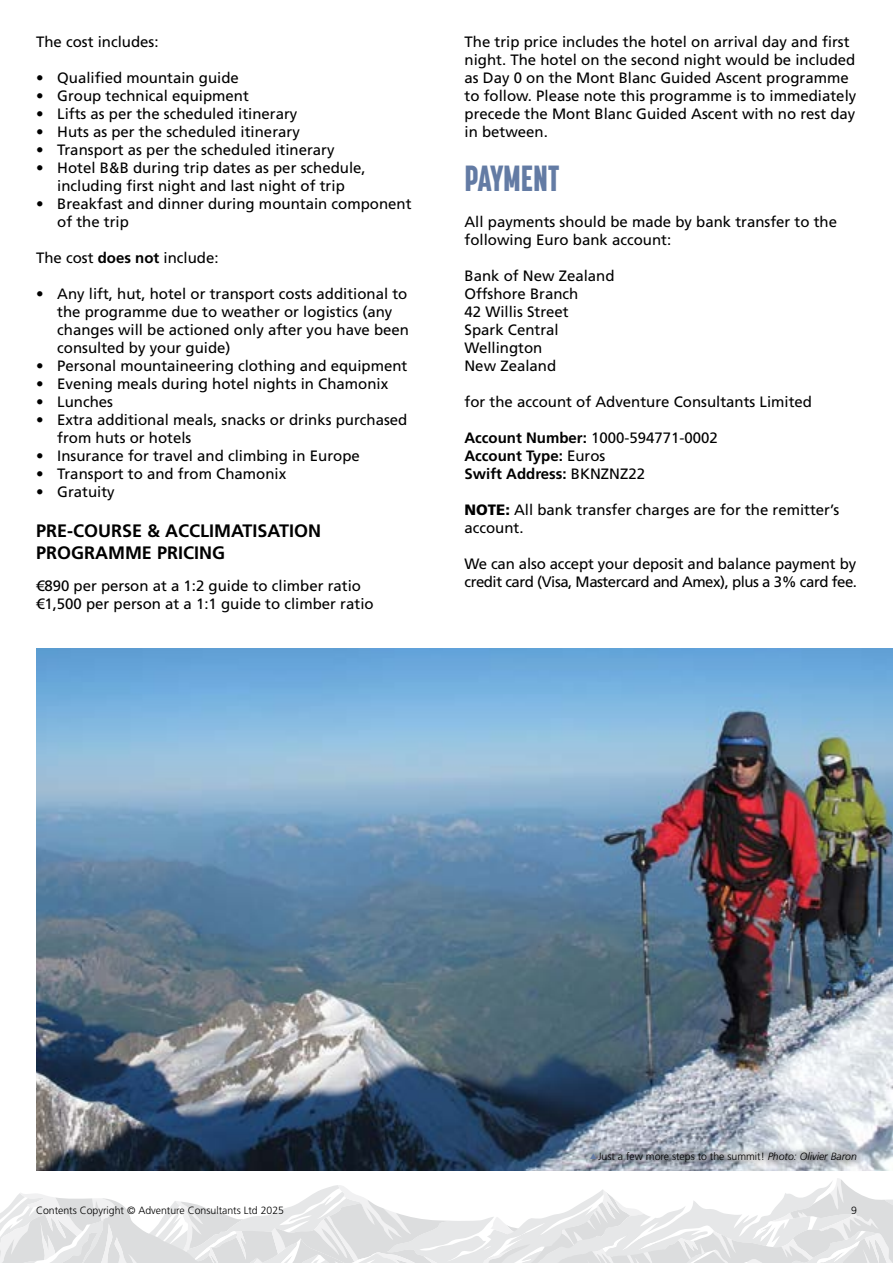
<style>
.page{position:relative;width:893px;height:1263px;background:#fff}
.page>*{position:absolute;margin:0;border:0;box-sizing:border-box;transform-origin:0 0}
.t1{font:800 36px "Korolev Compressed";color:#637ba4}
.t2{font:700 18px/21.6px "Frutiger LT Std";color:#000}
.t3{font:15px/18px "Frutiger LT Std";color:#000}
.t4{font:15px/18px "Frutiger LT Std";letter-spacing:-.02em;color:#000}
.t5{font:700 15px/18px "Frutiger LT Std";color:#000}
.t6{font:300 10.5px "Frutiger LT Std";color:#000}
.s1{font-weight:700}
.s2{font-weight:400}
.s3{font-weight:900}
.s4{font-style:italic}
</style>
<div class="page">
<svg style="left:0;top:1178px;width:893px;height:85px"></svg>
<img style="left:36px;top:648px;width:857px;height:522px">
<svg style="left:583px;top:1144px;width:282px;height:27px;background:#afb5be"></svg>
<svg style="left:590px;top:1153px;width:7px;height:6px"></svg>
<p class="t3" style="left:36px;top:33px;width:124px">The cost includes:</p>
<p class="t3" style="left:36px;top:69px;width:204px">• Qualified mountain guide</p>
<p class="t3" style="left:36px;top:87px;width:214px">• Group technical equipment</p>
<p class="t3" style="left:36px;top:105px;width:263px">• Lifts as per the scheduled itinerary</p>
<p class="t3" style="left:36px;top:123px;width:265px">• Huts as per the scheduled itinerary</p>
<p class="t3" style="left:36px;top:141px;width:300px">• Transport as per the scheduled itinerary</p>
<p class="t3" style="left:36px;top:159px;width:331px;text-align:center">• Hotel B&amp;B during trip dates as per schedule, including first night and last night of trip</p>
<p class="t3" style="left:57px;top:195px;width:356px;text-indent:-21px">• Breakfast and dinner during mountain component of the trip</p>
<p class="t3" style="left:36px;top:249px;width:184px">The cost <span class="s1">does not</span> include:</p>
<p class="t3" style="left:57px;top:285px;width:353px;text-indent:-21px">• Any lift, hut, hotel or transport costs additional to the programme due to weather or logistics (any changes will be actioned only after you have been consulted by your guide)</p>
<p class="t3" style="left:36px;top:357px;width:373px">• Personal mountaineering clothing and equipment</p>
<p class="t3" style="left:36px;top:375px;width:354px">• Evening meals during hotel nights in Chamonix</p>
<p class="t3" style="left:36px;top:393px;width:79px">• Lunches</p>
<p class="t3" style="left:57px;top:411px;width:352px;text-indent:-21px">• Extra additional meals, snacks or drinks purchased from huts or hotels</p>
<p class="t3" style="left:36px;top:447px;width:325px">• Insurance for travel and climbing in Europe</p>
<p class="t3" style="left:36px;top:465px;width:252px">• Transport to and from Chamonix</p>
<p class="t3" style="left:36px;top:483px;width:80px">• Gratuity</p>
<p class="t2" style="left:36px;top:520px;width:287px">PRE-COURSE &amp; ACCLIMATISATION<br>PROGRAMME PRICING</p>
<p class="t3" style="left:36px;top:577px;width:339px">€890 per person at a 1:2 guide to climber ratio €1,500 per person at a 1:1 guide to climber ratio</p>
<p class="t3" style="left:464px;top:33px;width:393px">The trip price includes the hotel on arrival day and first night. The hotel on the second night would be included as Day 0 on the Mont Blanc Guided Ascent programme to follow. Please note this programme is to immediately precede the Mont Blanc Guided Ascent with no rest day in between.</p>
<h1 class="t1" style="left:464px;top:158px;width:96px">PAYMENT</h1>
<p class="t3" style="left:464px;top:213px;width:374px">All payments should be made by bank transfer to the following Euro bank account:</p>
<p class="t3" style="left:464px;top:267px;width:152px">Bank of New Zealand<br>Offshore Branch<br>42 Willis Street<br>Spark Central<br>Wellington<br>New Zealand</p>
<p class="t3" style="left:464px;top:393px;width:349px">for the account of Adventure Consultants Limited</p>
<p class="t5" style="left:464px;top:429px;width:255px">Account Number: <span class="s2">1000-594771-0002<br></span>Account Type: <span class="s2">Euros<br></span>Swift Address: <span class="s2">BKNZNZ22</span></p>
<p class="t3" style="left:464px;top:501px;width:376px"><span class="s3">NOTE:</span> All bank transfer charges are for the remitter’s account.</p>
<p class="t4" style="left:464px;top:555px;width:394px">We can also accept your deposit and balance payment by credit card (Visa, Mastercard and Amex), plus a 3% card fee.</p>
<p class="t6" style="left:598px;top:1151px;width:260px">Just a few more steps to the summit! <span class="s4">Photo: Olivier Baron</span></p>
<p class="t6" style="left:36px;top:1204px;width:250px">Contents Copyright © Adventure Consultants Ltd 2025</p>
<p class="t6" style="left:851px;top:1204px;width:7px">9</p>
</div>
